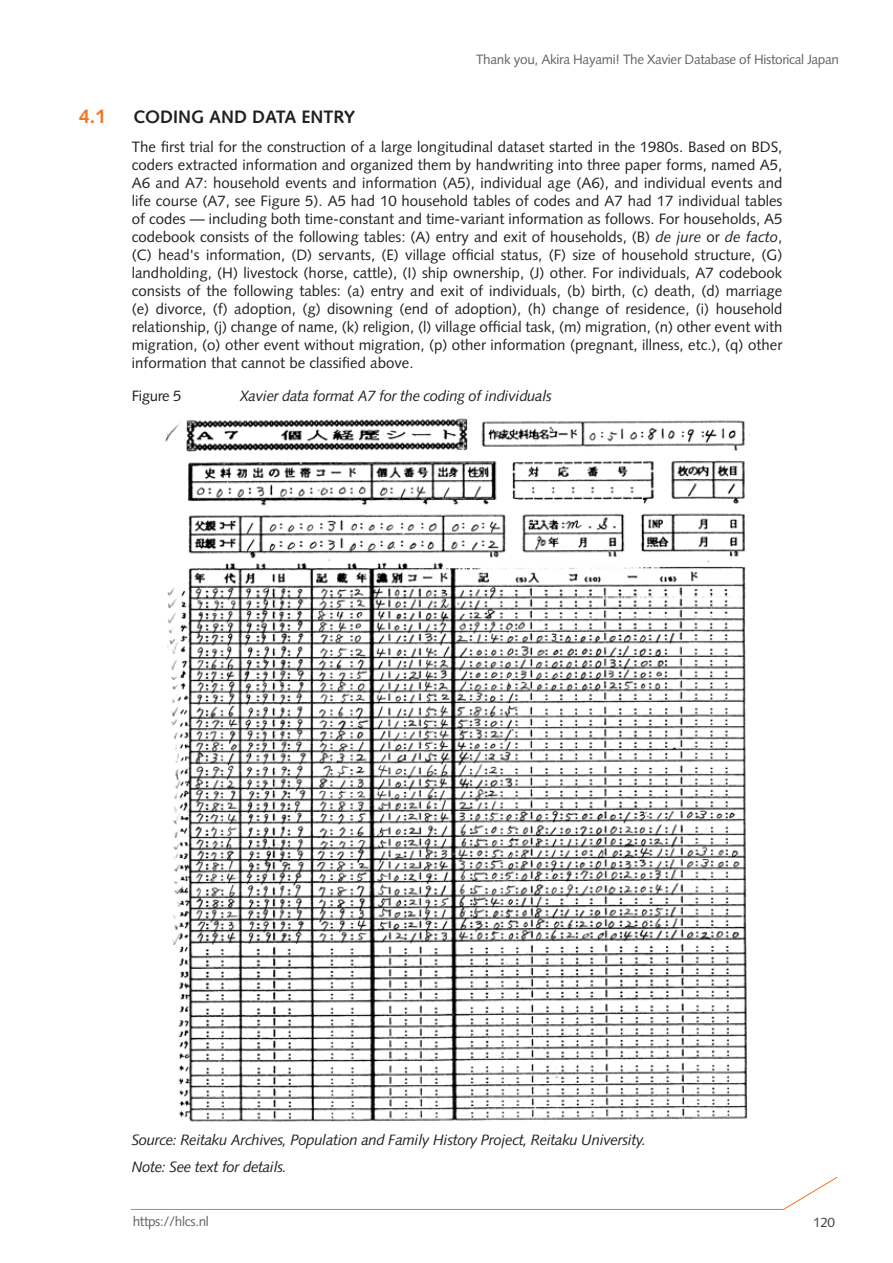
<style>
.page{position:relative;width:893px;height:1263px;background:#fff}
.page>*{position:absolute;margin:0;border:0;box-sizing:border-box;transform-origin:0 0}
.t1{font:700 19.5px "Syntax LT Std";color:#f47521}
.t2{font:700 18px "Syntax LT Std";color:#231f20}
.t3{font:15px/18px "Syntax LT Std";color:#231f20;text-align:justify}
.t4{font:italic 15px/27px "Syntax LT Std";letter-spacing:-.025em;color:#231f20}
.t5{font:13.5px "Syntax LT Std";letter-spacing:-.025em;color:#636366}
.t6{font:13.5px "Syntax LT Std";color:#3e3e3f}
.s1{font-style:italic}
</style>
<div class="page">
<svg style="left:130px;top:1177px;width:708px;height:33px"></svg>
<img style="left:165px;top:418px;width:585px;height:708px">
<p class="t1" style="left:79px;top:105px;width:29px">4.1</p>
<p class="t2" style="left:133px;top:106px;width:224px">CODING AND DATA ENTRY</p>
<p class="t5" style="left:476px;top:51px;width:364px">Thank you, Akira Hayami! The Xavier Database of Historical Japan</p>
<p class="t3" style="left:132px;top:138px;width:652px">The first trial for the construction of a large longitudinal dataset started in the 1980s. Based on BDS, coders extracted information and organized them by handwriting into three paper forms, named A5, A6 and A7: household events and information (A5), individual age (A6), and individual events and life course (A7, see Figure 5). A5 had 10 household tables of codes and A7 had 17 individual tables of codes — including both time-constant and time-variant information as follows. For households, A5 codebook consists of the following tables: (A) entry and exit of households, (B) <span class="s1">de jure</span> or <span class="s1">de facto</span>, (C) head's information, (D) servants, (E) village official status, (F) size of household structure, (G) landholding, (H) livestock (horse, cattle), (I) ship ownership, (J) other. For individuals, A7 codebook consists of the following tables: (a) entry and exit of individuals, (b) birth, (c) death, (d) marriage (e) divorce, (f) adoption, (g) disowning (end of adoption), (h) change of residence, (i) household relationship, (j) change of name, (k) religion, (l) village official task, (m) migration, (n) other event with migration, (o) other event without migration, (p) other information (pregnant, illness, etc.), (q) other information that cannot be classified above.</p>
<p class="t3" style="left:132px;top:387px;width:51px">Figure 5</p>
<p class="t4" style="left:240px;top:383px;width:314px">Xavier data format A7 for the coding of individuals</p>
<p class="t4" style="left:132px;top:1127px;width:516px">Source: Reitaku Archives, Population and Family History Project, Reitaku University.<br>Note: See text for details.</p>
<p class="t5" style="left:133px;top:1213px;width:78px">https://hlcs.nl</p>
<p class="t6" style="left:813px;top:1214px;width:23px">120</p>
</div>
